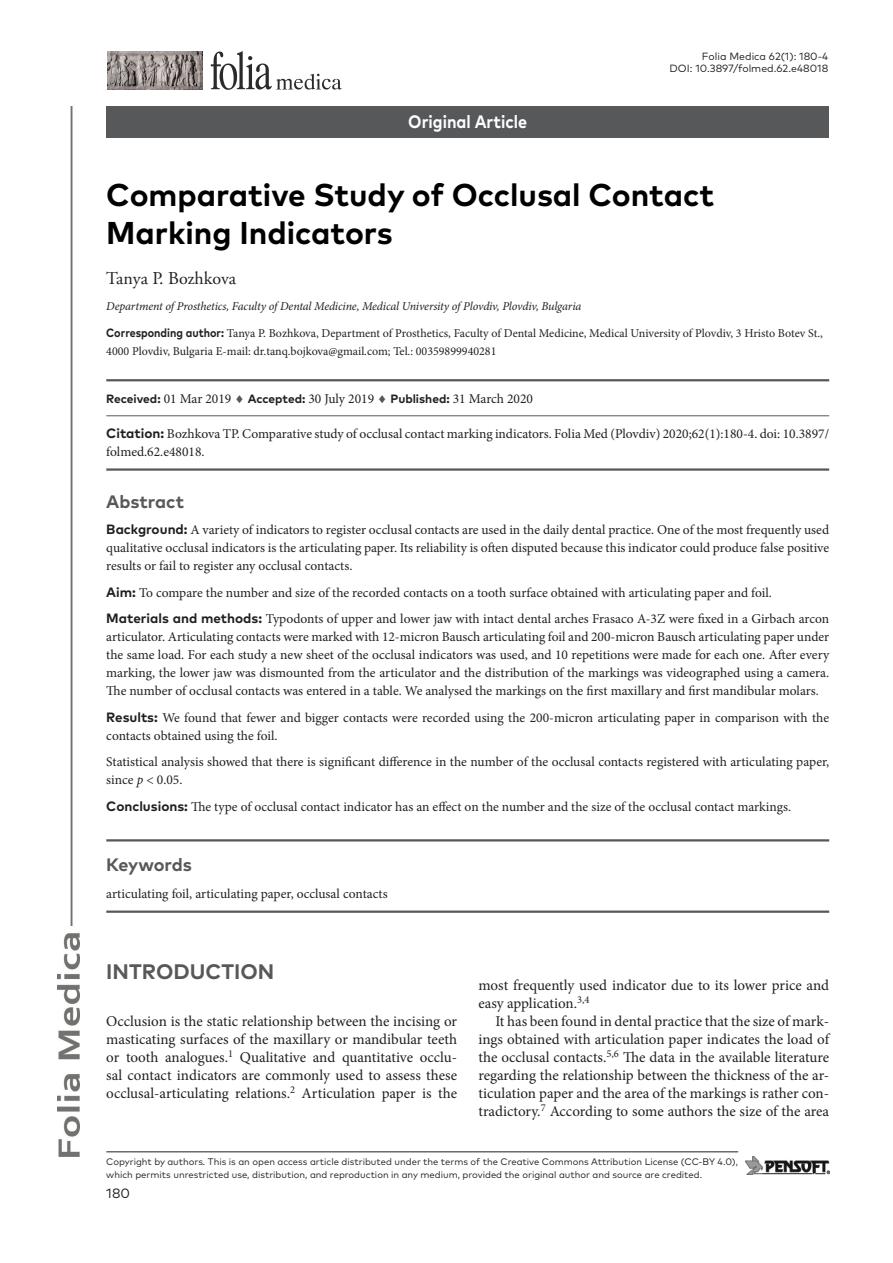
<style>
.page{position:relative;width:893px;height:1263px;background:#fff}
.page>*{position:absolute;margin:0;border:0;box-sizing:border-box;transform-origin:0 0}
.Article_Title{font:700 31.5px/37.8px "FF Mark Pro";color:#000}
.H_1{font:700 21px "FF Mark Pro";color:#57585a}
.Authors{font:18px "Adobe Garamond Pro";color:#231f20}
.t1{font:700 18px "FF Mark Pro";color:#fff;scale:.9 1}
.Abstract_text{font:700 18px "FF Mark Pro";color:#57585a}
.Keywords_label{font:700 18px "FF Mark Pro";letter-spacing:-.01em;color:#57585a}
.Body_text_-_no_inden{font:15px/18px "Minion Pro";color:#231f20;text-align:justify}
.Body_text{font:15px/18px "Minion Pro";color:#231f20;text-align:justify}
.Abstract_text-2{font:13.5px/18px "Minion Pro";color:#231f20;text-align:justify}
.Article_citation{font:13.5px/18px "Minion Pro";color:#231f20}
.Dates{font:13.5px "Minion Pro";color:#231f20}
.Keywords{font:13.5px "Minion Pro";color:#231f20}
.t2{font:13.5px "FF Mark Pro";color:#231f20}
.Corresponding_author{font:12px/18px "Minion Pro";color:#231f20}
.Affiliations{font:italic 12px "Minion Pro";letter-spacing:-.01em;color:#231f20}
.t3{font:10.5px/12.6px "FF Mark Pro";color:#231f20;text-align:right}
.t4{font:9.45px/12.6px "FF Mark Pro";color:#231f20}
.s1{font-family:"FF Mark Pro";font-weight:700}
.s2{font-family:"FF Mark Pro";font-weight:700;font-size:12px}
.s3{color:#57585a}
.s4{font-style:italic}
</style>
<div class="page">
<img style="left:58px;top:106px;width:22px;height:1051px">
<hr style="left:106px;top:1151px;width:632px;height:1px;background:#231f20">
<img style="left:745px;top:1157px;width:84px;height:17px">
<img style="left:107px;top:51px;width:96px;height:38px">
<svg style="left:211px;top:51px;width:131px;height:39px"></svg>
<hr style="left:106px;top:379px;width:723px;height:2px;background:#57585a">
<hr style="left:106px;top:415px;width:723px;height:1px;background:#57585a">
<hr style="left:106px;top:468px;width:723px;height:3px;background:#57585a">
<hr style="left:106px;top:839px;width:723px;height:2px;background:#57585a">
<hr style="left:106px;top:910px;width:723px;height:3px;background:#57585a">
<div style="left:106px;top:106px;width:723px;height:32px;background:#57585a"></div>
<p class="t1" style="left:408px;top:108px;width:134px">Original Article</p>
<p class="t3" style="left:670px;top:49px;width:160px">Folia Medica 62(1): 180-4<br>DOI: 10.3897/folmed.62.e48018</p>
<p class="Article_Title" style="left:106px;top:174px;width:609px">Comparative Study of Occlusal Contact<br>Marking Indicators</p>
<p class="Authors" style="left:106px;top:267px;width:131px">Tanya P. Bozhkova</p>
<p class="Affiliations" style="left:106px;top:298px;width:477px">Department of Prosthetics, Faculty of Dental Medicine, Medical University of Plovdiv, Plovdiv, Bulgaria</p>
<p class="Corresponding_author" style="left:106px;top:324px;width:718px"><span class="s1">Corresponding author:</span> Tanya P. Bozhkova, Department of Prosthetics, Faculty of Dental Medicine, Medical University of Plovdiv, 3 Hristo Botev St.,<br>4000 Plovdiv, Bulgaria E-mail: dr.tanq.bojkova@gmail.com; Tel.: 00359899940281</p>
<p class="Dates" style="left:106px;top:389px;width:428px"><span class="s2">Received:</span> 01 Mar 2019 <span class="s3">♦</span> <span class="s2">Accepted:</span> 30 July 2019 <span class="s3">♦</span> <span class="s2">Published:</span> 31 March 2020</p>
<p class="Article_citation" style="left:106px;top:424px;width:724px"><span class="s1">Citation:</span> Bozhkova TP. Comparative study of occlusal contact marking indicators. Folia Med (Plovdiv) 2020;62(1):180-4. doi: 10.3897/ folmed.62.e48018.</p>
<p class="Abstract_text" style="left:106px;top:488px;width:79px">Abstract</p>
<p class="Abstract_text-2" style="left:106px;top:521px;width:724px"><span class="s1">Background:</span> A variety of indicators to register occlusal contacts are used in the daily dental practice. One of the most frequently used qualitative occlusal indicators is the articulating paper. Its reliability is often disputed because this indicator could produce false positive results or fail to register any occlusal contacts.</p>
<p class="Abstract_text-2" style="left:106px;top:583px;width:667px"><span class="s1">Aim:</span> To compare the number and size of the recorded contacts on a tooth surface obtained with articulating paper and foil.</p>
<p class="Abstract_text-2" style="left:106px;top:610px;width:724px"><span class="s1">Materials and methods:</span> Typodonts of upper and lower jaw with intact dental arches Frasaco A-3Z were fixed in a Girbach arcon articulator. Articulating contacts were marked with 12-micron Bausch articulating foil and 200-micron Bausch articulating paper under the same load. For each study a new sheet of the occlusal indicators was used, and 10 repetitions were made for each one. After every marking, the lower jaw was dismounted from the articulator and the distribution of the markings was videographed using a camera.<br>The number of occlusal contacts was entered in a table. We analysed the markings on the first maxillary and first mandibular molars.</p>
<p class="Abstract_text-2" style="left:106px;top:708px;width:724px"><span class="s1">Results:</span> We found that fewer and bigger contacts were recorded using the 200-micron articulating paper in comparison with the contacts obtained using the foil.</p>
<p class="Abstract_text-2" style="left:106px;top:753px;width:724px">Statistical analysis showed that there is significant difference in the number of the occlusal contacts registered with articulating paper, since <span class="s4">p</span> &lt; 0.05.</p>
<p class="Abstract_text-2" style="left:106px;top:797px;width:686px"><span class="s1">Conclusions:</span> The type of occlusal contact indicator has an effect on the number and the size of the occlusal contact markings.</p>
<p class="Keywords_label" style="left:106px;top:851px;width:87px">Keywords</p>
<p class="Keywords" style="left:106px;top:884px;width:283px">articulating foil, articulating paper, occlusal contacts</p>
<p class="H_1" style="left:106px;top:955px;width:169px">INTRODUCTION</p>
<p class="Body_text_-_no_inden" style="left:106px;top:1012px;width:352px">Occlusion is the static relationship between the incising or masticating surfaces of the maxillary or mandibular teeth or tooth analogues.<sup>1</sup> Qualitative and quantitative occlu&shy;sal contact indicators are commonly used to assess these occlusal-articulating relations.<sup>2</sup> Articulation paper is the</p>
<p class="Body_text_-_no_inden" style="left:478px;top:976px;width:352px">most frequently used indicator due to its lower price and easy application.<sup>3,4</sup></p>
<p class="Body_text" style="left:478px;top:1012px;width:352px;text-indent:17px">It has been found in dental practice that the size of mark&shy;ings obtained with articulation paper indicates the load of the occlusal contacts.<sup>5,6</sup> The data in the available literature regarding the relationship between the thickness of the ar&shy;ticulation paper and the area of the markings is rather con&shy;tradictory.<sup>7</sup> According to some authors the size of the area</p>
<p class="t4" style="left:106px;top:1154px;width:633px">Copyright by authors<span class="s4">.</span> This is an open access article distributed under the terms of the Creative Commons Attribution License (CC-BY 4.0), which permits unrestricted use, distribution, and reproduction in any medium, provided the original author and source are credited.</p>
<p class="t2" style="left:106px;top:1183px;width:25px">180</p>
</div>
